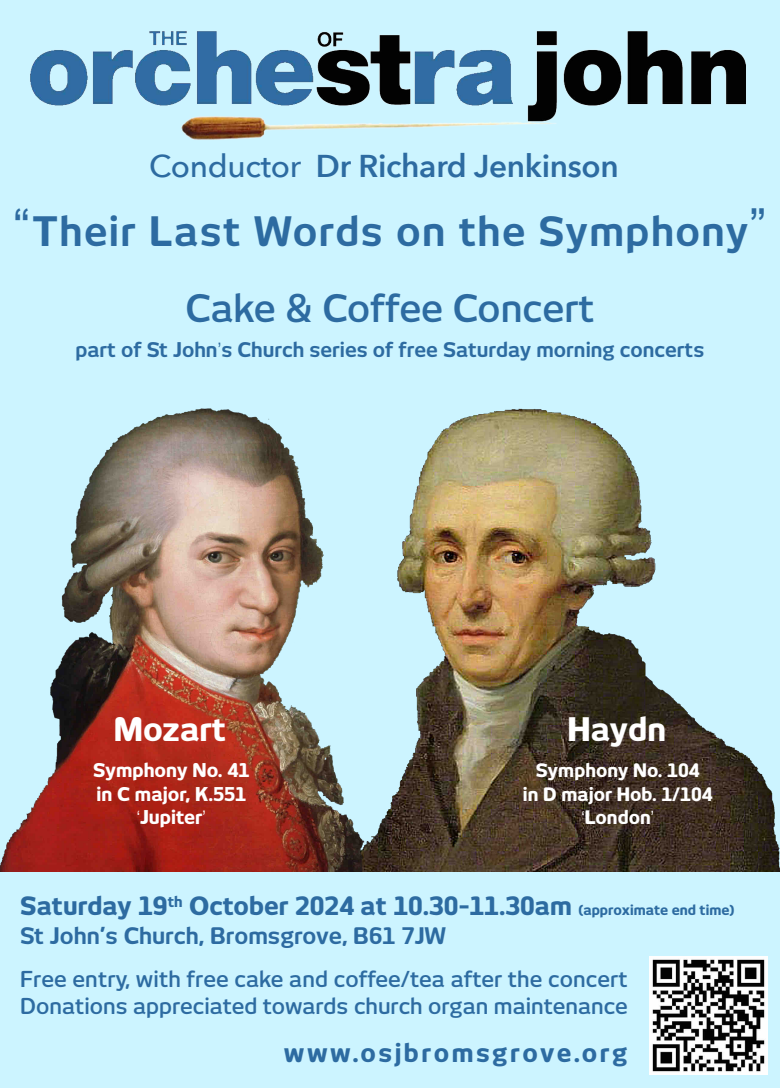
<style>
.page{position:relative;width:780px;height:1088px;background:#ccf4ff}
.page>*{position:absolute;margin:0;border:0;box-sizing:border-box;transform-origin:0 0}
.t1{font:700 40px "New June";letter-spacing:.035em;color:#2d6ba1}
.t2{font:600 37.5px "New June";color:#2d6ba1}
.t3{font:800 32px "New June";color:#fff}
.t4{font:31.5px "font 000000002 c 788452";letter-spacing:-.01em;color:#2d6ba1}
.t5{font:800 25px "New June";color:#2d6ba1}
.t6{font:800 25px "New June";letter-spacing:.1em;color:#2d6ba1}
.t7{font:700 22.5px "New June";color:#2d6ba1}
.t8{font:600 21.62px/27.5px "New June";color:#2d6ba1}
.t9{font:700 20px "New June";color:#2d6ba1}
.t10{font:800 18.75px/23.8px "New June";color:#fff;text-align:center}
.t11{font:800 18.38px/23.4px "New June";color:#fff;text-align:center}
.s1{font-family:"font 000000002 c 788452";font-weight:400}
.s2{font-size:13.75px}
</style>
<div class="page">
<img style="left:650px;top:957px;width:117px;height:117px">
<img style="left:324px;top:396px;width:456px;height:475px">
<img style="left:0;top:403px;width:369px;height:468px">
<img style="left:28px;top:28px;width:724px;height:96px">
<img style="left:180px;top:115px;width:377px;height:25px">
<h3 class="t4" style="left:149px;top:146px;width:471px">Conductor Dr Richard Jenkinson</h3>
<h1 class="t1" style="left:14px;top:208px;width:754px"><sup>“</sup>Their Last Words on the Symphony<sup>”</sup></h1>
<h2 class="t2" style="left:185px;top:287px;width:410px">Cake &amp; Coffee Concert</h2>
<p class="t9" style="left:75px;top:338px;width:630px">part of St John<span class="s1">’</span>s Church series of free Saturday morning concerts</p>
<h3 class="t3" style="left:114px;top:710px;width:114px">Mozart</h3>
<h3 class="t3" style="left:567px;top:711px;width:100px">Haydn</h3>
<p class="t10" style="left:93px;top:758px;width:158px">Symphony No. 41 in C major, K.551 <span class="s1">‘</span>Jupiter<span class="s1">’</span></p>
<p class="t11" style="left:523px;top:758px;width:191px">Symphony No. 104<br>in D major Hob. 1/104 <span class="s1">‘</span>London<span class="s1">’</span></p>
<p class="t5" style="left:20px;top:891px;width:715px">Saturday 19<sup>th</sup> October 2024 at 10.30-11.30am <span class="s2">(approximate end time)</span></p>
<p class="t7" style="left:20px;top:923px;width:427px">St John’s Church, Bromsgrove, B61 7JW</p>
<p class="t8" style="left:20px;top:965px;width:609px">Free entry, with free cake and coffee/tea after the concert<br>Donations appreciated towards church organ maintenance</p>
<p class="t6" style="left:284px;top:1038px;width:345px">www.osjbromsgrove.org</p>
</div>
